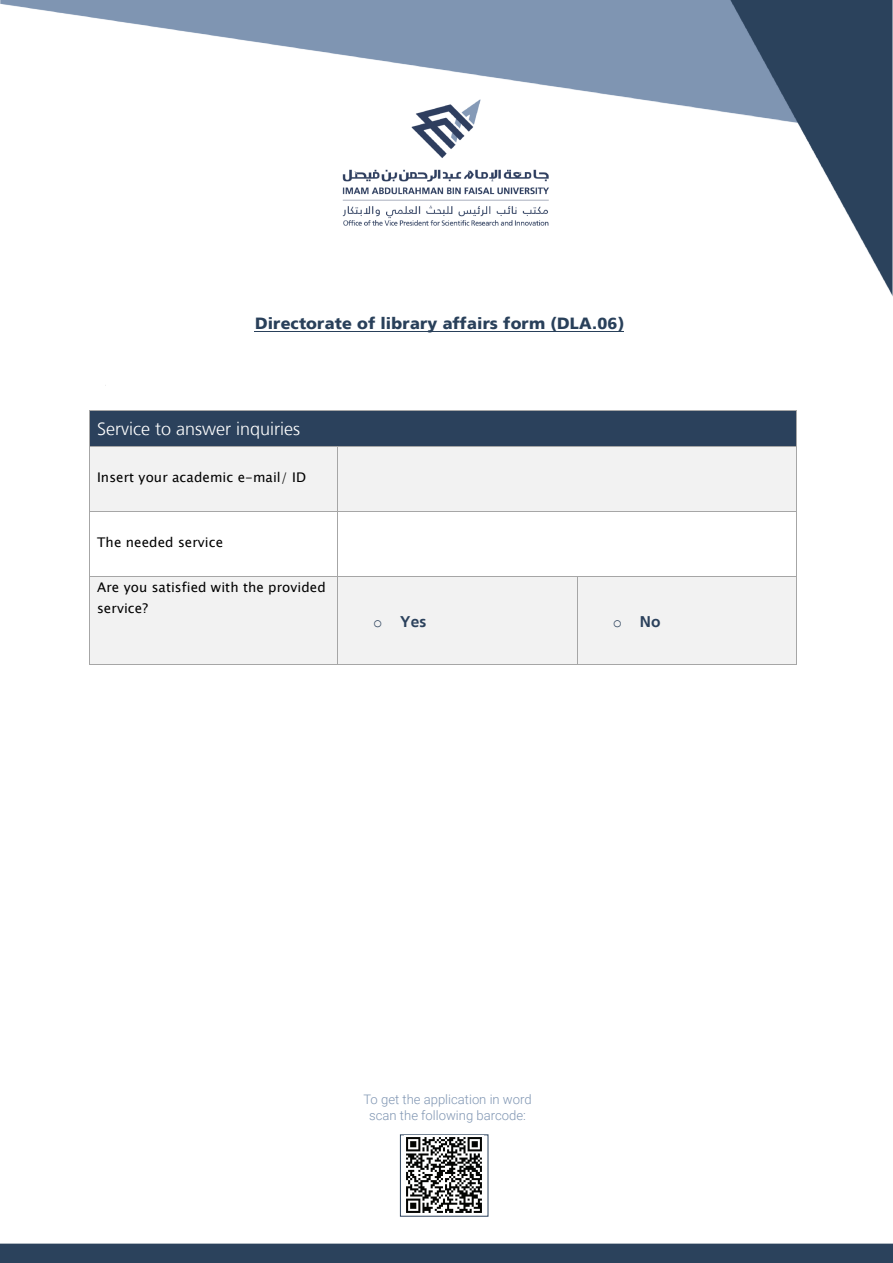
<style>
.page{position:relative;width:893px;height:1263px;background:#fff}
.page>*{position:absolute;margin:0;border:0;box-sizing:border-box;transform-origin:0 0}
.t1{font:300 18px "Frutiger LT Arabic 45";color:#fff}
.t2{font:900 16.2px "Frutiger LT Arabic 75";letter-spacing:.01em;color:#29405a}
.t3{font:700 15.45px "Frutiger LT Arabic 65";color:#2b415c}
.t4{font:13.35px/20.9px "Lucida Sans Unicode";letter-spacing:.005em;color:#000}
.t5{font:300 13.05px/15.8px "Roboto";color:#7f95b2;text-align:center}
.s1{font-family:"Courier New";font-weight:400}
</style>
<div class="page">
<img style="left:0;top:0;width:893px;height:1263px">
<div style="left:0;top:1167px;width:223px;height:75px;background:#fff"></div>
<div style="left:400px;top:1134px;width:88px;height:83px;border:1px solid #2b415c"></div>
<img style="left:405px;top:1136px;width:79px;height:79px">
<img style="left:244px;top:307px;width:391px;height:30px">
<hr style="left:255px;top:331px;width:369px;height:1px;background:#29405a">
<div style="left:90px;top:411px;width:706px;height:35px;background:#2b415c"></div>
<hr style="left:90px;top:410px;width:706px;height:1px;background:#a6a6a6">
<hr style="left:89px;top:411px;width:1px;height:35px;background:#a6a6a6">
<hr style="left:796px;top:411px;width:1px;height:35px;background:#a6a6a6">
<div style="left:338px;top:446px;width:458px;height:65px;background:#f2f2f2"></div>
<div style="left:90px;top:446px;width:248px;height:65px;background:#f2f2f2"></div>
<hr style="left:90px;top:446px;width:248px;height:1px;background:#a6a6a6">
<hr style="left:338px;top:446px;width:458px;height:1px;background:#a6a6a6">
<hr style="left:89px;top:446px;width:1px;height:65px;background:#a6a6a6">
<hr style="left:338px;top:446px;width:1px;height:65px;background:#a6a6a6">
<hr style="left:796px;top:446px;width:1px;height:65px;background:#a6a6a6">
<hr style="left:90px;top:511px;width:248px;height:1px;background:#a6a6a6">
<hr style="left:338px;top:511px;width:458px;height:1px;background:#a6a6a6">
<hr style="left:89px;top:512px;width:1px;height:64px;background:#a6a6a6">
<hr style="left:338px;top:512px;width:1px;height:64px;background:#a6a6a6">
<hr style="left:796px;top:512px;width:1px;height:64px;background:#a6a6a6">
<div style="left:578px;top:577px;width:218px;height:88px;background:#f2f2f2"></div>
<div style="left:338px;top:577px;width:239px;height:88px;background:#f2f2f2"></div>
<div style="left:90px;top:577px;width:248px;height:88px;background:#f2f2f2"></div>
<hr style="left:90px;top:576px;width:248px;height:1px;background:#a6a6a6">
<hr style="left:338px;top:576px;width:239px;height:1px;background:#a6a6a6">
<hr style="left:578px;top:576px;width:218px;height:1px;background:#a6a6a6">
<hr style="left:89px;top:577px;width:1px;height:88px;background:#a6a6a6">
<hr style="left:90px;top:665px;width:248px;height:1px;background:#a6a6a6">
<hr style="left:338px;top:577px;width:1px;height:88px;background:#a6a6a6">
<hr style="left:338px;top:665px;width:239px;height:1px;background:#a6a6a6">
<hr style="left:577px;top:577px;width:1px;height:88px;background:#a6a6a6">
<hr style="left:578px;top:665px;width:218px;height:1px;background:#a6a6a6">
<hr style="left:796px;top:577px;width:1px;height:88px;background:#a6a6a6">
<p class="t2" style="left:255px;top:314px;width:371px">Directorate of library affairs form (DLA.06)</p>
<h1 class="t1" style="left:97px;top:415px;width:205px">Service to answer inquiries</h1>
<p class="t4" style="left:97px;top:467px;width:210px">Insert your academic e-mail/ ID</p>
<p class="t4" style="left:97px;top:532px;width:128px">The needed service</p>
<p class="t4" style="left:97px;top:577px;width:230px">Are you satisfied with the provided service?</p>
<p class="t3" style="left:373px;top:609px;width:55px"><span class="s1">o</span> Yes</p>
<p class="t3" style="left:613px;top:609px;width:49px"><span class="s1">o</span> No</p>
<p class="t5" style="left:363px;top:1091px;width:170px">To get the application in word scan the following barcode:</p>
</div>
